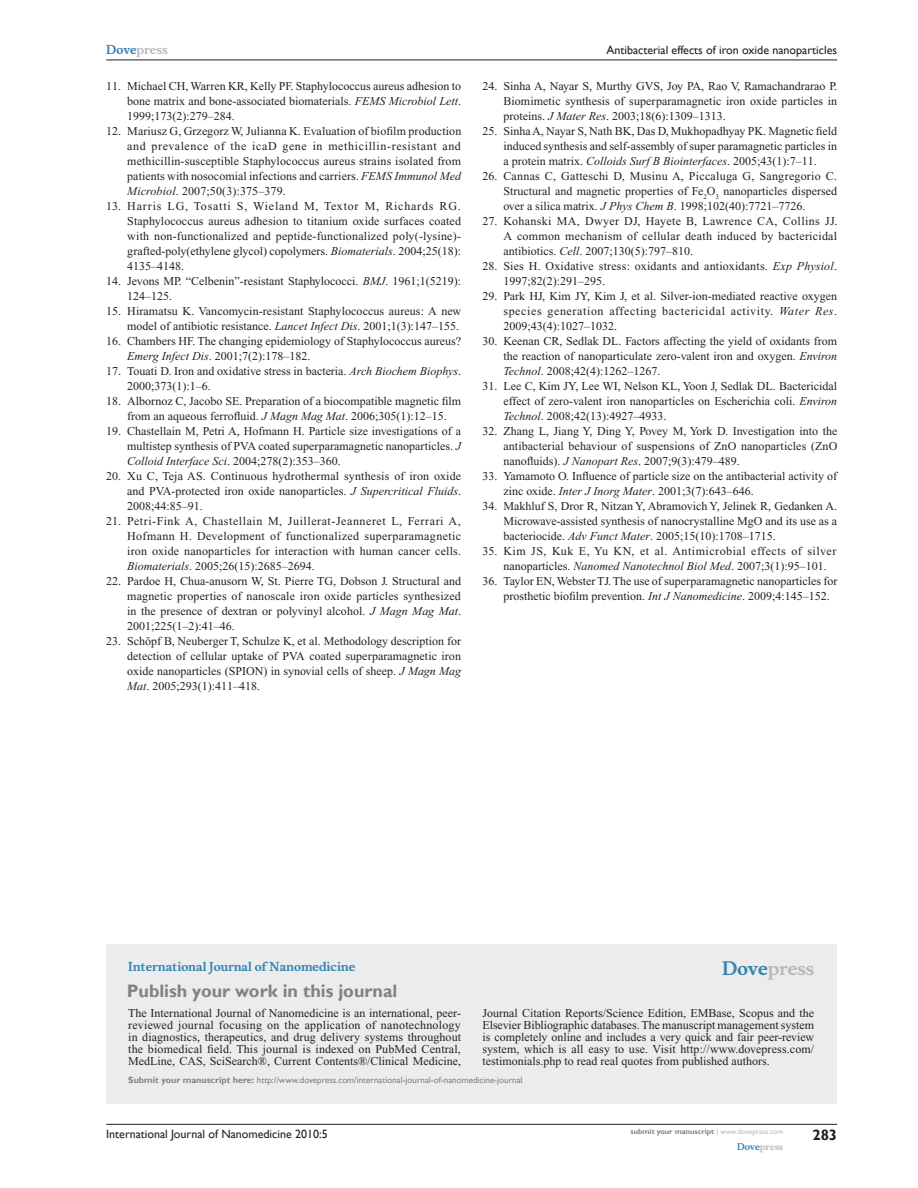
<style>
.page{position:relative;width:918px;height:1188px;background:#fff}
.page>*{position:absolute;margin:0;border:0;box-sizing:border-box;transform-origin:0 0}
.t1{font:700 18px "Gill Sans";color:#808285}
.t2{font:700 18px "Musee";color:#b8b9bc}
.t3{font:700 15px "Gill Sans";color:#231f20}
.t4{font:12px/15px "Times New Roman";color:#231f20;text-align:justify}
.t5{font:12px/15px "Times New Roman";letter-spacing:.04em;color:#231f20}
.t6{font:12px "Gill Sans";color:#231f20}
.t7{font:700 12px "Musee";color:#3485ae}
.t8{font:700 12px "Musee";color:#b8b9bc}
.t9{font:9px "Gill Sans";color:#808285}
.t10{font:700 9px "Musee";color:#b8b9bc}
.t11{font:700 7.5px "Gill Sans";color:#808285}
.s1{color:#3485ae}
.s2{font-style:italic}
.s3{font-weight:700}
.s4{font-weight:400;color:#b8b9bc}
</style>
<div class="page">
<div style="left:106px;top:944px;width:731px;height:159px;background:#ececee"></div>
<hr style="left:106px;top:1124px;width:731px;height:1px;background:#231f20">
<hr style="left:106px;top:60px;width:731px;height:1px;background:#231f20">
<p class="t8" style="left:106px;top:43px;width:63px"><span class="s1">Dove</span>press</p>
<p class="t6" style="left:606px;top:43px;width:232px">Antibacterial effects of iron oxide nanoparticles</p>
<p class="t4" style="left:127px;top:79px;width:335px;text-indent:-21px">11. Michael CH, Warren KR, Kelly PF. Staphylococcus aureus adhesion to bone matrix and bone-associated biomaterials. <span class="s2">FEMS Microbiol Lett</span>.<br>1999;173(2):279–284.</p>
<p class="t4" style="left:127px;top:124px;width:336px;text-indent:-21px">12. Mariusz G, Grzegorz W, Julianna K. Evaluation of biofilm production and prevalence of the icaD gene in methicillin-resistant and methicillin-susceptible Staphylococcus aureus strains isolated from patients with nosocomial infections and carriers. <span class="s2">FEMS Immunol Med Microbiol</span>. 2007;50(3):375–379.</p>
<p class="t4" style="left:127px;top:199px;width:335px;text-indent:-21px">13. Harris LG, Tosatti S, Wieland M, Textor M, Richards RG.<br>Staphylococcus aureus adhesion to titanium oxide surfaces coated with non-functionalized and peptide-functionalized poly(-lysine)- grafted-poly(ethylene glycol) copolymers. <span class="s2">Biomaterials</span>. 2004;25(18):<br>4135–4148.</p>
<p class="t4" style="left:127px;top:274px;width:335px;text-indent:-21px">14. Jevons MP. “Celbenin”-resistant Staphylococci. <span class="s2">BMJ</span>. 1961;1(5219):<br>124–125.</p>
<p class="t4" style="left:106px;top:304px;width:356px;text-align:right">15. Hiramatsu K. Vancomycin-resistant Staphylococcus aureus: A new model of antibiotic resistance. <span class="s2">Lancet Infect Dis</span>. 2001;1(3):147–155.</p>
<p class="t4" style="left:127px;top:334px;width:335px;text-indent:-21px">16. Chambers HF. The changing epidemiology of Staphylococcus aureus?<br><span class="s2">Emerg Infect Dis</span>. 2001;7(2):178–182.</p>
<p class="t4" style="left:127px;top:364px;width:335px;text-indent:-21px">17. Touati D. Iron and oxidative stress in bacteria. <span class="s2">Arch Biochem Biophys</span>.<br>2000;373(1):1–6.</p>
<p class="t4" style="left:106px;top:394px;width:356px;text-align:center">18. Albornoz C, Jacobo SE. Preparation of a biocompatible magnetic film from an aqueous ferrofluid. <span class="s2">J Magn Mag Mat</span>. 2006;305(1):12–15.</p>
<p class="t4" style="left:127px;top:424px;width:335px;text-indent:-21px">19. Chastellain M, Petri A, Hofmann H. Particle size investigations of a multistep synthesis of PVA coated superparamagnetic nanoparticles. <span class="s2">J Colloid Interface Sci</span>. 2004;278(2):353–360.</p>
<p class="t4" style="left:127px;top:469px;width:335px;text-indent:-21px">20. Xu C, Teja AS. Continuous hydrothermal synthesis of iron oxide and PVA-protected iron oxide nanoparticles. <span class="s2">J Supercritical Fluids</span>.<br>2008;44:85–91.</p>
<p class="t4" style="left:127px;top:514px;width:335px;text-indent:-21px">21. Petri-Fink A, Chastellain M, Juillerat-Jeanneret L, Ferrari A, Hofmann H. Development of functionalized superparamagnetic iron oxide nanoparticles for interaction with human cancer cells.<br><span class="s2">Biomaterials</span>. 2005;26(15):2685–2694.</p>
<p class="t4" style="left:127px;top:574px;width:335px;text-indent:-21px">22. Pardoe H, Chua-anusorn W, St. Pierre TG, Dobson J. Structural and magnetic properties of nanoscale iron oxide particles synthesized in the presence of dextran or polyvinyl alcohol. <span class="s2">J Magn Mag Mat</span>.<br>2001;225(1–2):41–46.</p>
<p class="t4" style="left:127px;top:634px;width:335px;text-indent:-21px">23. Schöpf B, Neuberger T, Schulze K, et al. Methodology description for detection of cellular uptake of PVA coated superparamagnetic iron oxide nanoparticles (SPION) in synovial cells of sheep. <span class="s2">J Magn Mag Mat</span>. 2005;293(1):411–418.</p>
<p class="t4" style="left:503px;top:78px;width:335px;text-indent:-21px">24. Sinha A, Nayar S, Murthy GVS, Joy PA, Rao V, Ramachandrarao P.<br>Biomimetic synthesis of superparamagnetic iron oxide particles in proteins. <span class="s2">J Mater Res</span>. 2003;18(6):1309–1313.</p>
<p class="t4" style="left:503px;top:123px;width:335px;text-indent:-21px">25. Sinha A, Nayar S, Nath BK, Das D, Mukhopadhyay PK. Magnetic field induced synthesis and self-assembly of super paramagnetic particles in a protein matrix. <span class="s2">Colloids Surf B Biointerfaces</span>. 2005;43(1):7–11.</p>
<p class="t4" style="left:503px;top:168px;width:335px;text-indent:-21px">26. Cannas C, Gatteschi D, Musinu A, Piccaluga G, Sangregorio C.<br>Structural and magnetic properties of Fe<sub>2</sub>O<sub>3</sub> nanoparticles dispersed over a silica matrix. <span class="s2">J Phys Chem B</span>. 1998;102(40):7721–7726.</p>
<p class="t4" style="left:503px;top:213px;width:336px;text-indent:-21px">27. Kohanski MA, Dwyer DJ, Hayete B, Lawrence CA, Collins JJ.<br>A common mechanism of cellular death induced by bactericidal antibiotics. <span class="s2">Cell</span>. 2007;130(5):797–810.</p>
<p class="t4" style="left:503px;top:258px;width:335px;text-indent:-21px">28. Sies H. Oxidative stress: oxidants and antioxidants. <span class="s2">Exp Physiol</span>.<br>1997;82(2):291–295.</p>
<p class="t4" style="left:503px;top:288px;width:335px;text-indent:-21px">29. Park HJ, Kim JY, Kim J, et al. Silver-ion-mediated reactive oxygen species generation affecting bactericidal activity. <span class="s2">Water Res</span>.<br>2009;43(4):1027–1032.</p>
<p class="t4" style="left:503px;top:333px;width:335px;text-indent:-21px">30. Keenan CR, Sedlak DL. Factors affecting the yield of oxidants from the reaction of nanoparticulate zero-valent iron and oxygen. <span class="s2">Environ Technol</span>. 2008;42(4):1262–1267.</p>
<p class="t4" style="left:503px;top:378px;width:335px;text-indent:-21px">31. Lee C, Kim JY, Lee WI, Nelson KL, Yoon J, Sedlak DL. Bactericidal effect of zero-valent iron nanoparticles on Escherichia coli. <span class="s2">Environ Technol</span>. 2008;42(13):4927–4933.</p>
<p class="t4" style="left:503px;top:423px;width:336px;text-indent:-21px">32. Zhang L, Jiang Y, Ding Y, Povey M, York D. Investigation into the antibacterial behaviour of suspensions of ZnO nanoparticles (ZnO nanofluids). <span class="s2">J Nanopart Res</span>. 2007;9(3):479–489.</p>
<p class="t4" style="left:503px;top:468px;width:335px;text-indent:-21px">33. Yamamoto O. Influence of particle size on the antibacterial activity of zinc oxide. <span class="s2">Inter J Inorg Mater</span>. 2001;3(7):643–646.</p>
<p class="t4" style="left:503px;top:498px;width:335px;text-indent:-21px">34. Makhluf S, Dror R, Nitzan Y, Abramovich Y, Jelinek R, Gedanken A.<br>Microwave-assisted synthesis of nanocrystalline MgO and its use as a bacteriocide. <span class="s2">Adv Funct Mater</span>. 2005;15(10):1708–1715.</p>
<p class="t5" style="left:503px;top:543px;width:335px;text-indent:-21px">35. Kim JS, Kuk E, Yu KN, et al. Antimicrobial effects of silver nanoparticles. <span class="s2">Nanomed Nanotechnol Biol Med</span>. 2007;3(1):95–101.</p>
<p class="t4" style="left:503px;top:573px;width:336px;text-indent:-21px">36. Taylor EN, Webster TJ. The use of superparamagnetic nanoparticles for prosthetic biofilm prevention. <span class="s2">Int J Nanomedicine</span>. 2009;4:145–152.</p>
<p class="t7" style="left:128px;top:959px;width:228px">International Journal of Nanomedicine</p>
<h1 class="t1" style="left:127px;top:980px;width:272px">Publish your work in this journal</h1>
<h1 class="t2" style="left:722px;top:958px;width:94px"><span class="s1">Dove</span>press</h1>
<p class="t4" style="left:128px;top:1007px;width:334px;line-height:12px">The International Journal of Nanomedicine is an international, peer&shy;reviewed journal focusing on the application of nanotechnology in diagnostics, therapeutics, and drug delivery systems throughout the biomedical field. This journal is indexed on PubMed Central, MedLine, CAS, SciSearch®, Current Contents®/Clinical Medicine,</p>
<p class="t4" style="left:482px;top:1007px;width:333px;line-height:12px">Journal Citation Reports/Science Edition, EMBase, Scopus and the Elsevier Bibliographic databases. The manuscript management system is completely online and includes a very quick and fair peer-review system, which is all easy to use. Visit http://www.dovepress.com/ testimonials.php to read real quotes from published authors.</p>
<p class="t9" style="left:128px;top:1075px;width:396px"><span class="s3">Submit your manuscript here:</span> http://www.dovepress.com/international-journal-of-nanomedicine-journal</p>
<p class="t6" style="left:106px;top:1127px;width:223px">International Journal of Nanomedicine 2010:5</p>
<p class="t11" style="left:631px;top:1127px;width:154px">submit your manuscript <span class="s4">| www.dovepress.com</span></p>
<p class="t10" style="left:737px;top:1141px;width:48px"><span class="s1">Dove</span>press</p>
<p class="t3" style="left:812px;top:1126px;width:26px">283</p>
</div>
